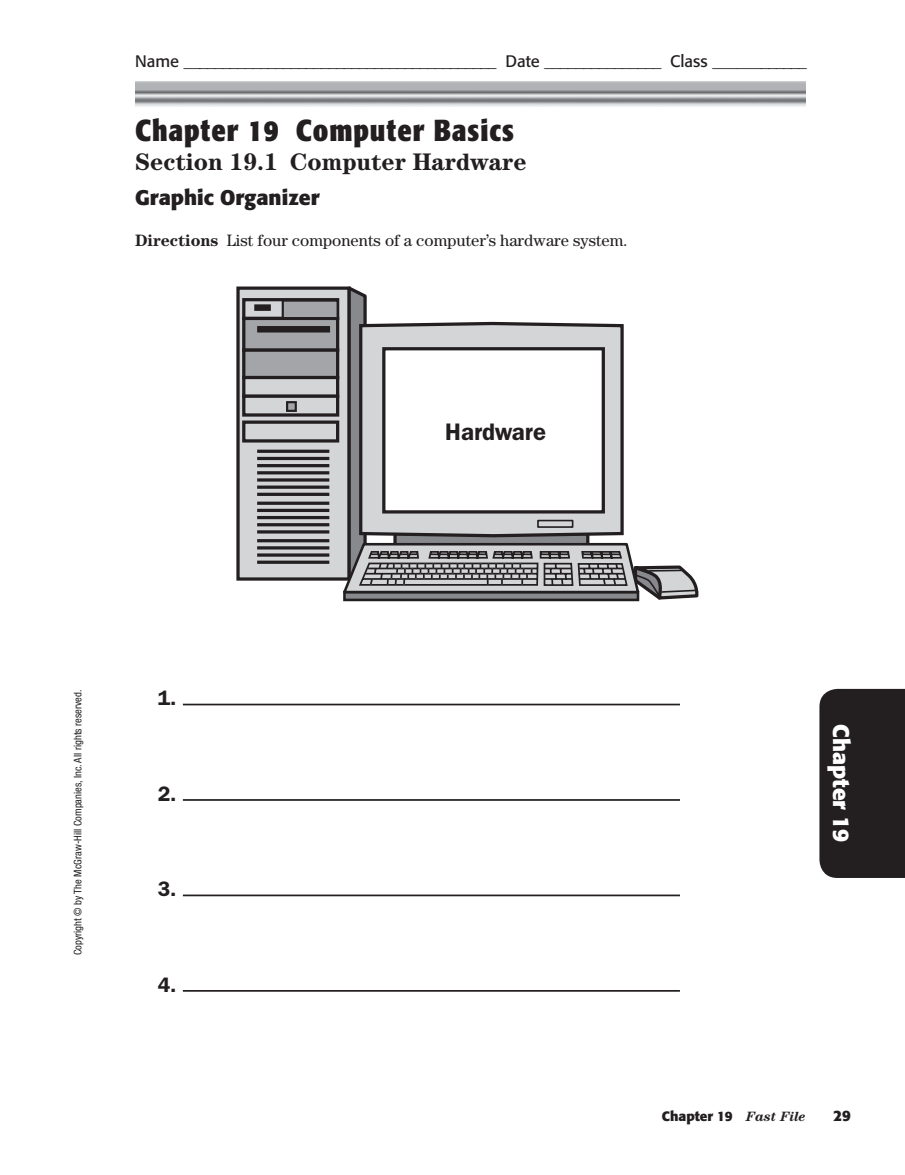
<style>
.page{position:relative;width:905px;height:1175px;background:#fff}
.page>*{position:absolute;margin:0;border:0;box-sizing:border-box;transform-origin:0 0}
.t1{font:700 30px "Formata OTF Cn";letter-spacing:.03em;color:#231f20}
.t2{font:700 24px "Century Std";color:#231f20}
.t3{font:600 24px "ITC Franklin Gothic Std";color:#231f20}
.t4{font:700 22.5px "Formata OTF";color:#fff}
.t5{font:700 21px "Formata OTF";color:#231f20}
.t6{font:600 21px "ITC Franklin Gothic Std";color:#231f20}
.t7{font:16.5px "Formata OTF";color:#231f20}
.t8{font:16.5px "Century Std";color:#231f20}
.t9{font:700 15px "Formata OTF";color:#231f20}
.t10{font:700 13.5px "Formata OTF";color:#231f20}
.t11{font:condensed 10.5px "Helvetica Neue LT Std";color:#231f20}
.s1{font-weight:700}
.s2{font-family:"Century Std";font-style:italic}
</style>
<div class="page">
<div style="left:819px;top:689px;width:85px;height:189px;background:#231f20"></div>
<div style="left:236px;top:286px;width:115px;height:294px;border:3px solid #231f20"></div>
<svg style="left:240px;top:286px;width:458px;height:316px"></svg>
<div style="left:384px;top:349px;width:219px;height:163px;background:#fff"></div>
<div style="left:382px;top:347px;width:223px;height:166px;border:3px solid #231f20"></div>
<div style="left:538px;top:520px;width:34px;height:7px;background:#d4d5d7"></div>
<div style="left:537px;top:520px;width:36px;height:8px;border:2px solid #231f20"></div>
<hr style="left:183px;top:703px;width:497px;height:2px;background:#231f20">
<hr style="left:183px;top:799px;width:497px;height:2px;background:#231f20">
<hr style="left:183px;top:894px;width:497px;height:2px;background:#231f20">
<hr style="left:183px;top:990px;width:497px;height:1px;background:#231f20">
<p class="t7" style="left:135px;top:54px;width:673px">Name _________________________________________ Date _______________ Class ____________</p>
<h1 class="t1" style="left:135px;top:118px;width:380px">Chapter 19 Computer Basics</h1>
<h2 class="t2" style="left:135px;top:154px;width:393px">Section 19.1 Computer Hardware</h2>
<p class="t5" style="left:135px;top:189px;width:186px">Graphic Organizer</p>
<p class="t8" style="left:135px;top:234px;width:494px"><span class="s1">Directions</span> List four components of a computer’s hardware system.</p>
<h2 class="t3" style="left:445px;top:423px;width:102px">Hardware</h2>
<p class="t11" style="left:74px;top:955px;width:267px;rotate:-90deg">Copyright © by The McGraw-Hill Companies, Inc. All rights reserved.</p>
<p class="t6" style="left:158px;top:691px;width:20px">1.</p>
<p class="t6" style="left:158px;top:786px;width:20px">2.</p>
<p class="t6" style="left:158px;top:881px;width:20px">3.</p>
<p class="t6" style="left:158px;top:977px;width:20px">4.</p>
<h3 class="t4" style="left:851px;top:724px;width:120px;rotate:90deg">Chapter 19</h3>
<p class="t10" style="left:662px;top:1110px;width:146px">Chapter 19 <span class="s2">Fast File</span></p>
<p class="t9" style="left:833px;top:1109px;width:19px">29</p>
</div>
